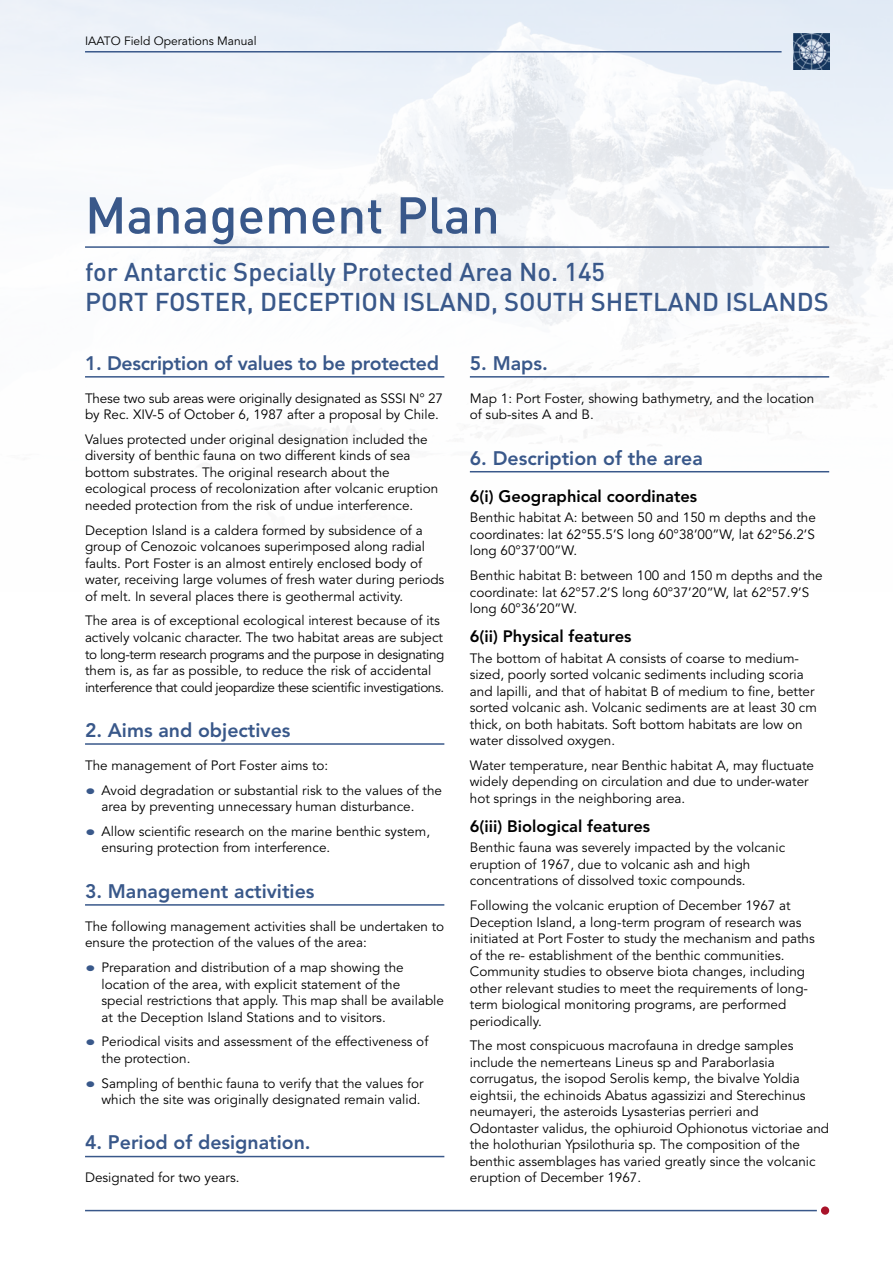
<style>
.page{position:relative;width:893px;height:1263px;background:#fff}
.page>*{position:absolute;margin:0;border:0;box-sizing:border-box;transform-origin:0 0}
.Title_Heading{font:500 51px "DIN";color:#39588a}
.Title_Subheading{font:500 25.5px/30px "DIN";color:#39588a}
.Heading_L1_single_co{font:800 19.5px "Avenir LT Std";color:#39588a}
.Heading_L2{font:800 16.5px "Avenir LT Std";color:#000}
.FOM_Body_copy{font:13.5px/16.5px "Avenir LT Std";color:#000}
.t1{font:12px "Avenir LT Std";color:#000}
.s1{font-family:"Arial";color:#39588a}
</style>
<div class="page">
<hr style="left:85px;top:1210px;width:732px;height:1px;background:#39588a">
<div style="left:821px;top:1206px;width:8px;height:9px;background:#a9132a;border-radius:50%"></div>
<img style="left:0;top:0;width:893px;height:473px">
<hr style="left:85px;top:51px;width:697px;height:2px;background:#39588a">
<hr style="left:85px;top:246px;width:744px;height:2px;background:#39588a">
<hr style="left:85px;top:376px;width:359px;height:2px;background:#39588a">
<hr style="left:85px;top:743px;width:359px;height:2px;background:#39588a">
<hr style="left:85px;top:904px;width:359px;height:2px;background:#39588a">
<hr style="left:85px;top:1156px;width:359px;height:1px;background:#39588a">
<hr style="left:470px;top:376px;width:359px;height:2px;background:#39588a">
<hr style="left:470px;top:471px;width:359px;height:1px;background:#39588a">
<p class="t1" style="left:85px;top:34px;width:173px">IAATO Field Operations Manual</p>
<p class="Title_Heading" style="left:85px;top:183px;width:416px">Management Plan</p>
<p class="Title_Subheading" style="left:85px;top:255px;width:745px">for Antarctic Specially Protected Area No. 145<br>PORT FOSTER, DECEPTION ISLAND, SOUTH SHETLAND ISLANDS</p>
<p class="Heading_L1_single_co" style="left:85px;top:351px;width:356px">1. Description of values to be protected</p>
<p class="FOM_Body_copy" style="left:85px;top:390px;width:360px">These two sub areas were originally designated as SSSI N° 27 by Rec. XIV-5 of October 6, 1987 after a proposal by Chile.</p>
<p class="FOM_Body_copy" style="left:85px;top:431px;width:355px">Values protected under original designation included the diversity of benthic fauna on two different kinds of sea bottom substrates. The original research about the ecological process of recolonization after volcanic eruption needed protection from the risk of undue interference.</p>
<p class="FOM_Body_copy" style="left:85px;top:522px;width:361px">Deception Island is a caldera formed by subsidence of a group of Cenozoic volcanoes superimposed along radial faults. Port Foster is an almost entirely enclosed body of water, receiving large volumes of fresh water during periods of melt. In several places there is geothermal activity.</p>
<p class="FOM_Body_copy" style="left:85px;top:613px;width:361px">The area is of exceptional ecological interest because of its actively volcanic character. The two habitat areas are subject to long-term research programs and the purpose in designating them is, as far as possible, to reduce the risk of accidental interference that could jeopardize these scientific investigations.</p>
<p class="Heading_L1_single_co" style="left:85px;top:718px;width:207px">2. Aims and objectives</p>
<p class="FOM_Body_copy" style="left:85px;top:757px;width:245px">The management of Port Foster aims to:</p>
<p class="FOM_Body_copy" style="left:102px;top:782px;width:342px;text-indent:-16px"><span class="s1">●</span> Avoid degradation or substantial risk to the values of the area by preventing unnecessary human disturbance.</p>
<p class="FOM_Body_copy" style="left:102px;top:823px;width:330px;text-indent:-16px"><span class="s1">●</span> Allow scientific research on the marine benthic system, ensuring protection from interference.</p>
<p class="Heading_L1_single_co" style="left:85px;top:879px;width:231px">3. Management activities</p>
<p class="FOM_Body_copy" style="left:85px;top:918px;width:361px">The following management activities shall be undertaken to ensure the protection of the values of the area:</p>
<p class="FOM_Body_copy" style="left:102px;top:959px;width:344px;text-indent:-16px"><span class="s1">●</span> Preparation and distribution of a map showing the location of the area, with explicit statement of the special restrictions that apply. This map shall be available at the Deception Island Stations and to visitors.</p>
<p class="FOM_Body_copy" style="left:102px;top:1034px;width:328px;text-indent:-16px"><span class="s1">●</span> Periodical visits and assessment of the effectiveness of the protection.</p>
<p class="FOM_Body_copy" style="left:85px;top:1075px;width:340px;text-align:right"><span class="s1">●</span> Sampling of benthic fauna to verify that the values for which the site was originally designated remain valid.</p>
<p class="Heading_L1_single_co" style="left:85px;top:1131px;width:227px">4. Period of designation.</p>
<p class="FOM_Body_copy" style="left:85px;top:1170px;width:156px">Designated for two years.</p>
<p class="Heading_L1_single_co" style="left:470px;top:351px;width:80px">5. Maps.</p>
<p class="FOM_Body_copy" style="left:470px;top:390px;width:346px">Map 1: Port Foster, showing bathymetry, and the location of sub-sites A and B.</p>
<p class="Heading_L1_single_co" style="left:470px;top:446px;width:234px">6. Description of the area</p>
<p class="Heading_L2" style="left:470px;top:486px;width:229px">6(i) Geographical coordinates</p>
<p class="FOM_Body_copy" style="left:470px;top:510px;width:348px;text-align:justify">Benthic habitat A: between 50 and 150 m depths and the coordinates: lat 62°55.5’S long 60°38’00”W, lat 62°56.2’S long 60°37’00”W.</p>
<p class="FOM_Body_copy" style="left:470px;top:568px;width:354px">Benthic habitat B: between 100 and 150 m depths and the coordinate: lat 62°57.2’S long 60°37’20”W, lat 62°57.9’S long 60°36’20”W.</p>
<p class="Heading_L2" style="left:470px;top:626px;width:163px">6(ii) Physical features</p>
<p class="FOM_Body_copy" style="left:470px;top:650px;width:349px">The bottom of habitat A consists of coarse to medium&shy;sized, poorly sorted volcanic sediments including scoria and lapilli, and that of habitat B of medium to fine, better sorted volcanic ash. Volcanic sediments are at least 30 cm thick, on both habitats. Soft bottom habitats are low on water dissolved oxygen.</p>
<p class="FOM_Body_copy" style="left:470px;top:757px;width:346px">Water temperature, near Benthic habitat A, may fluctuate widely depending on circulation and due to under-water hot springs in the neighboring area.</p>
<p class="Heading_L2" style="left:470px;top:816px;width:182px">6(iii) Biological features</p>
<p class="FOM_Body_copy" style="left:470px;top:840px;width:317px">Benthic fauna was severely impacted by the volcanic eruption of 1967, due to volcanic ash and high concentrations of dissolved toxic compounds.</p>
<p class="FOM_Body_copy" style="left:470px;top:898px;width:346px">Following the volcanic eruption of December 1967 at Deception Island, a long-term program of research was initiated at Port Foster to study the mechanism and paths of the re- establishment of the benthic communities.<br>Community studies to observe biota changes, including other relevant studies to meet the requirements of long&shy;term biological monitoring programs, are performed periodically.</p>
<p class="FOM_Body_copy" style="left:470px;top:1038px;width:361px">The most conspicuous macrofauna in dredge samples include the nemerteans Lineus sp and Paraborlasia corrugatus, the isopod Serolis kemp, the bivalve Yoldia eightsii, the echinoids Abatus agassizizi and Sterechinus neumayeri, the asteroids Lysasterias perrieri and Odontaster validus, the ophiuroid Ophionotus victoriae and the holothurian Ypsilothuria sp. The composition of the benthic assemblages has varied greatly since the volcanic eruption of December 1967.</p>
</div>
